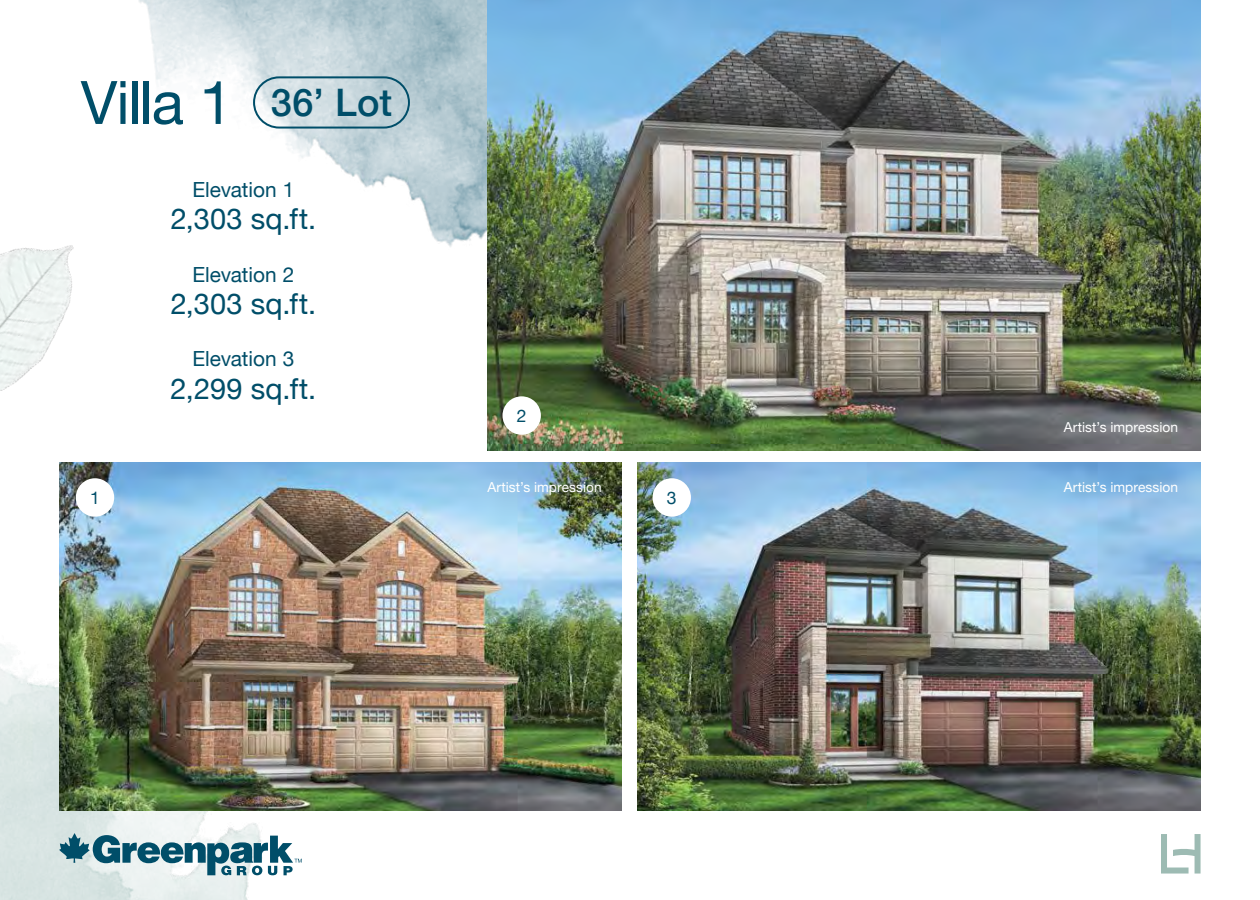
<style>
.page{position:relative;width:1260px;height:900px;background:#fff}
.page>*{position:absolute;margin:0;border:0;box-sizing:border-box;transform-origin:0 0}
.t1{font:60px "Helvetica Neue";letter-spacing:-.025em;color:#004e69}
.t2{font:29px "Helvetica Neue";letter-spacing:.005em;color:#004e69}
.t3{font:20.88px "Helvetica Neue";letter-spacing:-.005em;color:#004e69}
.t4{font:17.5px "Helvetica Neue";color:#004e69}
.t5{font:13.75px "Helvetica Neue";letter-spacing:.005em;color:#fff}
.s1{font-weight:500;font-size:37.88px}
</style>
<div class="page">
<img style="left:138px;top:0;width:350px;height:411px">
<img style="left:0;top:644px;width:260px;height:256px">
<img style="left:0;top:245px;width:74px;height:146px">
<svg style="left:59px;top:833px;width:243px;height:42px"></svg>
<svg style="left:1161px;top:834px;width:40px;height:40px"></svg>
<img style="left:488px;top:0;width:712px;height:450px">
<div style="left:253px;top:76px;width:157px;height:53px;border:2px solid #004e69;border-radius:25px"></div>
<img style="left:59px;top:463px;width:563px;height:348px">
<img style="left:638px;top:463px;width:562px;height:348px">
<div style="left:653px;top:478px;width:38px;height:39px;background:#fff;border-radius:50%"></div>
<div style="left:76px;top:478px;width:38px;height:39px;background:#fff;border-radius:50%"></div>
<div style="left:503px;top:396px;width:38px;height:39px;background:#fff;border-radius:50%"></div>
<h1 class="t1" style="left:81px;top:67px;width:313px">Villa 1 <span class="s1">36’ Lot</span></h1>
<h3 class="t3" style="left:192px;top:177px;width:103px">Elevation 1</h3>
<h2 class="t2" style="left:171px;top:201px;width:147px">2,303 sq.ft.</h2>
<h3 class="t3" style="left:192px;top:262px;width:103px">Elevation 2</h3>
<h2 class="t2" style="left:171px;top:286px;width:147px">2,303 sq.ft.</h2>
<h3 class="t3" style="left:192px;top:346px;width:103px">Elevation 3</h3>
<h2 class="t2" style="left:171px;top:371px;width:147px">2,299 sq.ft.</h2>
<p class="t4" style="left:517px;top:405px;width:11px">2</p>
<p class="t5" style="left:1064px;top:419px;width:116px">Artist’s impression</p>
<p class="t5" style="left:487px;top:479px;width:116px">Artist’s impression</p>
<p class="t5" style="left:1064px;top:479px;width:116px">Artist’s impression</p>
<p class="t4" style="left:90px;top:487px;width:11px">1</p>
<p class="t4" style="left:667px;top:487px;width:11px">3</p>
</div>
